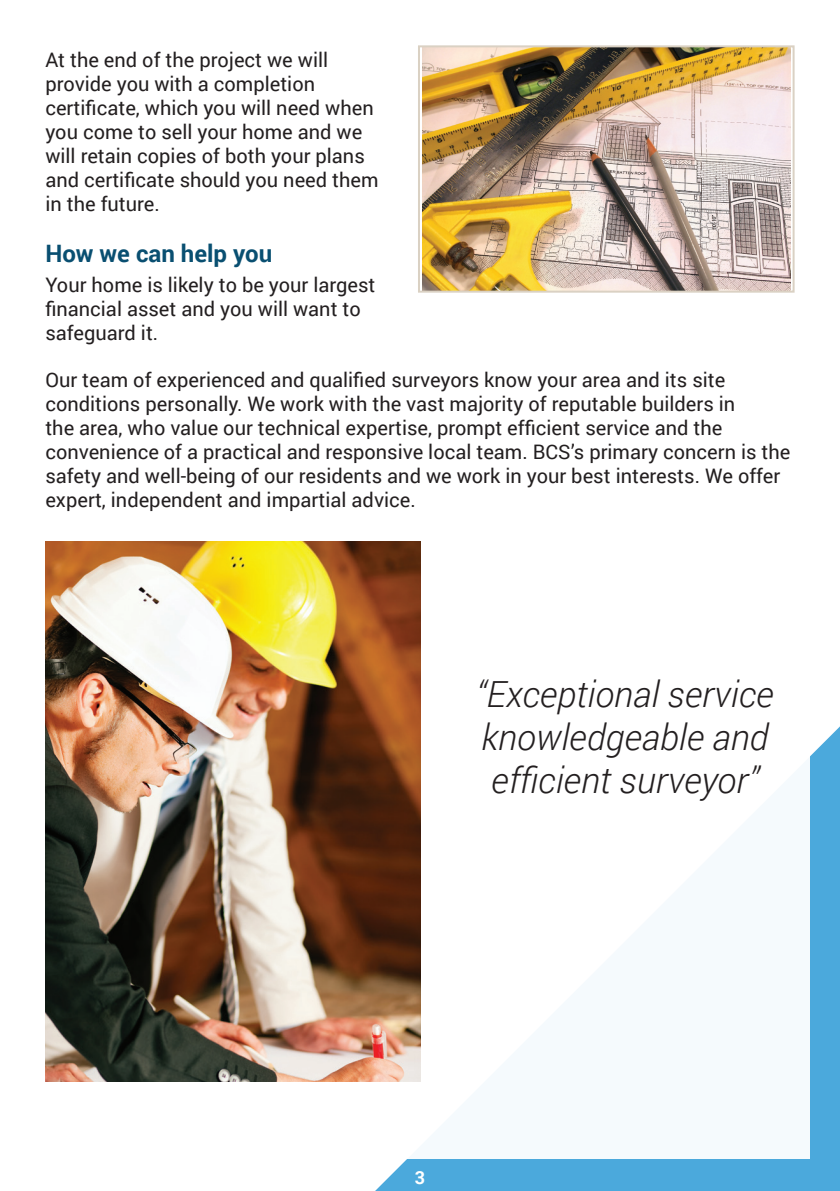
<style>
.page{position:relative;width:840px;height:1191px;background:#fff}
.page>*{position:absolute;margin:0;border:0;box-sizing:border-box;transform-origin:0 0}
.t1{font:italic 300 36px/43.2px "Roboto";color:#231f20}
.t2{font:700 24px "Roboto";color:#094f71}
.t3{font:20px/24px "Roboto";color:#231f20}
.t4{font:700 18px "Roboto";color:#fff}
</style>
<div class="page">
<svg style="left:375px;top:727px;width:464px;height:464px;background:#60b3e0"></svg>
<div style="left:30px;top:33px;width:779px;height:1126px;background:#fff"></div>
<img style="left:45px;top:541px;width:375px;height:540px">
<img style="left:422px;top:48px;width:368px;height:242px">
<div style="left:418px;top:45px;width:376px;height:248px;border:2px solid #dad1c3"></div>
<p class="t3" style="left:45px;top:47px;width:334px">At the end of the project we will provide you with a completion certificate, which you will need when you come to sell your home and we will retain copies of both your plans and certificate should you need them in the future.</p>
<p class="t2" style="left:45px;top:237px;width:228px">How we can help you</p>
<p class="t3" style="left:45px;top:272px;width:331px">Your home is likely to be your largest financial asset and you will want to safeguard it.</p>
<p class="t3" style="left:45px;top:367px;width:746px">Our team of experienced and qualified surveyors know your area and its site conditions personally. We work with the vast majority of reputable builders in<br>the area, who value our technical expertise, prompt efficient service and the convenience of a practical and responsive local team. BCS’s primary concern is the safety and well-being of our residents and we work in your best interests. We offer expert, independent and impartial advice.</p>
<h1 class="t1" style="left:476px;top:671px;width:299px">“Exceptional service knowledgeable and efficient surveyor”</h1>
<p class="t4" style="left:414px;top:1165px;width:12px">3</p>
</div>
